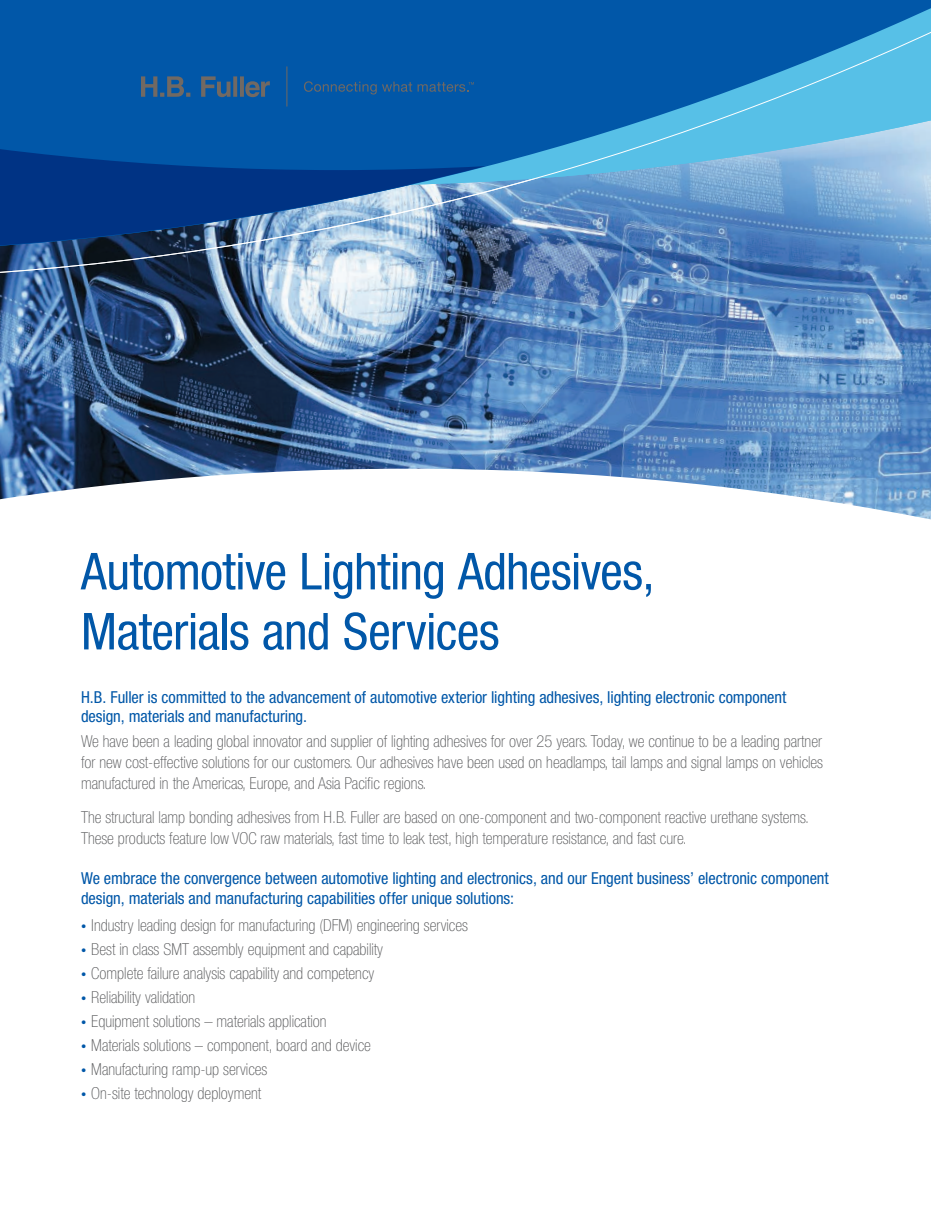
<style>
.page{position:relative;width:931px;height:1214px;background:#fff}
.page>*{position:absolute;margin:0;border:0;box-sizing:border-box;transform-origin:0 0}
.t1{font:condensed 51px/60px "Helvetica Neue LT Std";letter-spacing:-.015em;color:#0157a8}
.Body{font:100 condensed 16.5px/21px "Helvetica Neue LT Std";color:#57585a;text-align:justify}
.Bulleted_List{font:100 condensed 16.5px "Helvetica Neue LT Std";color:#57585a}
.Subhead_2{font:condensed 16.5px/19.5px "Helvetica Neue LT Std";letter-spacing:-.005em;color:#0157a8}
.s1{font-size:10.5px;color:#0157a8}
</style>
<div class="page">
<img style="left:0;top:280px;width:931px;height:189px">
<svg style="left:0;top:469px;width:931px;height:51px"></svg>
<svg style="left:0;top:0;width:931px;height:280px;background:#2e72b1"></svg>
<svg style="left:141px;top:76px;width:129px;height:21px;background:#305e8a"></svg>
<div style="left:83px;top:66px;width:43px;height:41px;background:#0157a8"></div>
<svg style="left:304px;top:81px;width:170px;height:13px;background:#185a99"></svg>
<hr style="left:287px;top:66px;width:1px;height:40px;background:#716963">
<p class="t1" style="left:81px;top:541px;width:575px">Automotive Lighting Adhesives,<br>Materials and Services</p>
<p class="Subhead_2" style="left:81px;top:687px;width:707px">H.B. Fuller is committed to the advancement of automotive exterior lighting adhesives, lighting electronic component design, materials and manufacturing.</p>
<p class="Body" style="left:81px;top:730px;width:743px">We have been a leading global innovator and supplier of lighting adhesives for over 25 years. Today, we continue to be a leading partner for new cost-effective solutions for our customers. Our adhesives have been used on headlamps, tail lamps and signal lamps on vehicles manufactured in the Americas, Europe, and Asia Pacific regions.</p>
<p class="Body" style="left:81px;top:806px;width:729px">The structural lamp bonding adhesives from H.B. Fuller are based on one-component and two-component reactive urethane systems.<br>These products feature low VOC raw materials, fast time to leak test, high temperature resistance, and fast cure.</p>
<p class="Subhead_2" style="left:81px;top:868px;width:749px">We embrace the convergence between automotive lighting and electronics, and our Engent business’ electronic component design, materials and manufacturing capabilities offer unique solutions:</p>
<p class="Bulleted_List" style="left:81px;top:916px;width:388px"><span class="s1">•</span> Industry leading design for manufacturing (DFM) engineering services</p>
<p class="Bulleted_List" style="left:81px;top:940px;width:303px"><span class="s1">•</span> Best in class SMT assembly equipment and capability</p>
<p class="Bulleted_List" style="left:81px;top:964px;width:295px"><span class="s1">•</span> Complete failure analysis capability and competency</p>
<p class="Bulleted_List" style="left:81px;top:988px;width:116px"><span class="s1">•</span> Reliability validation</p>
<p class="Bulleted_List" style="left:81px;top:1012px;width:247px"><span class="s1">•</span> Equipment solutions – materials application</p>
<p class="Bulleted_List" style="left:81px;top:1036px;width:291px"><span class="s1">•</span> Materials solutions – component, board and device</p>
<p class="Bulleted_List" style="left:81px;top:1060px;width:188px"><span class="s1">•</span> Manufacturing ramp-up services</p>
<p class="Bulleted_List" style="left:81px;top:1084px;width:182px"><span class="s1">•</span> On-site technology deployment</p>
</div>
